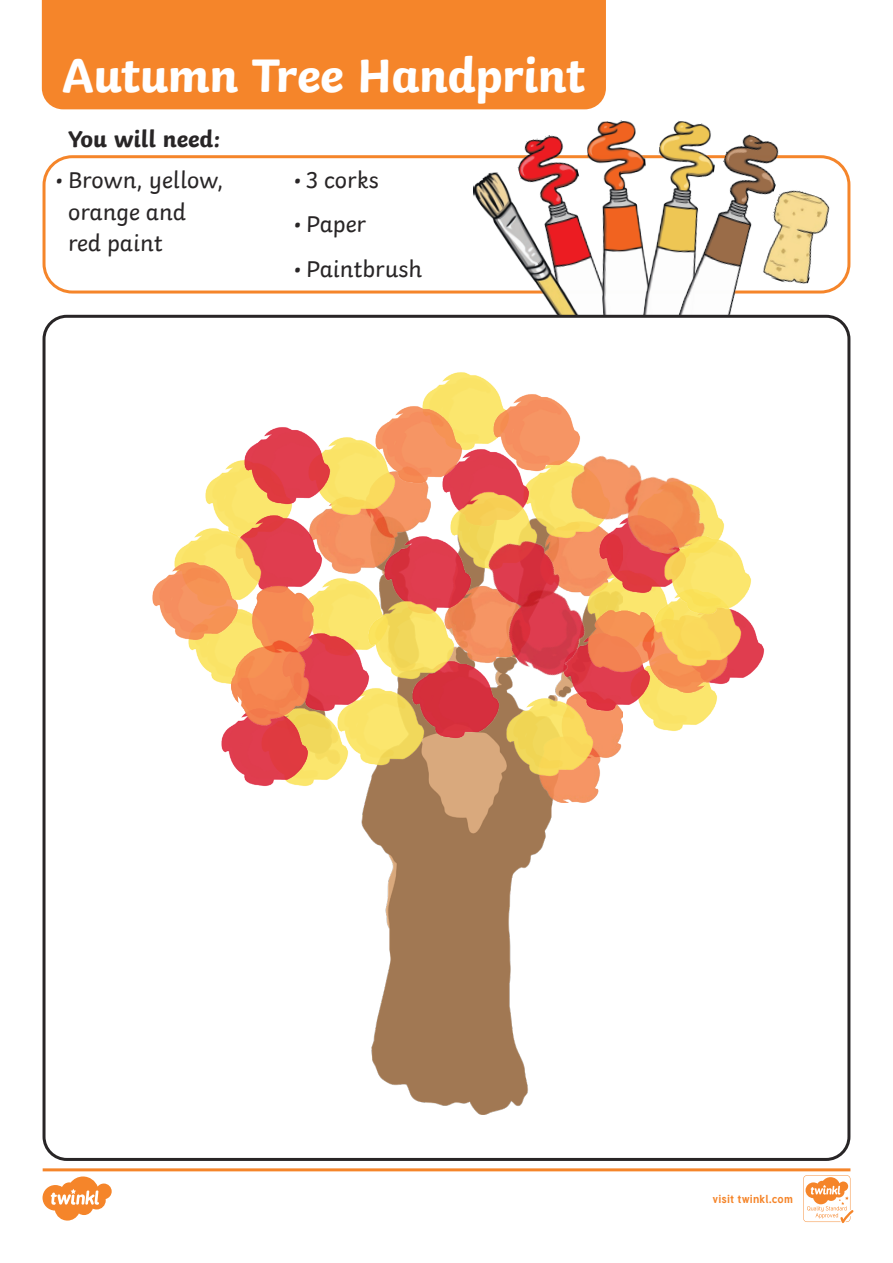
<style>
.page{position:relative;width:893px;height:1263px;background:#fff}
.page>*{position:absolute;margin:0;border:0;box-sizing:border-box;transform-origin:0 0}
.Heading_1{font:700 49.5px "Twinkl";letter-spacing:-.01em;color:#fff}
.t1{font:24px/31.5px "Twinkl";color:#282526}
.Heading_3{font:700 24px "Twinkl";color:#282526}
.t2{font:700 11.4px "Tuffy";letter-spacing:.015em;color:#f5852a}
</style>
<div class="page">
<div style="left:42px;top:0;width:564px;height:109px;background:#f5852a"></div>
<div style="left:43px;top:155px;width:807px;height:138px;border:3px solid #f5852a;border-radius:28px"></div>
<img style="left:512px;top:135px;width:73px;height:30px">
<img style="left:585px;top:120px;width:48px;height:45px">
<img style="left:633px;top:121px;width:77px;height:44px">
<img style="left:658px;top:130px;width:130px;height:185px">
<img style="left:472px;top:165px;width:188px;height:150px">
<img style="left:754px;top:185px;width:80px;height:104px">
<img style="left:361px;top:803px;width:192px;height:311px">
<img style="left:325px;top:500px;width:297px;height:303px">
<img style="left:310px;top:727px;width:41px;height:76px">
<img style="left:502px;top:700px;width:93px;height:92px">
<img style="left:325px;top:563px;width:55px;height:55px">
<img style="left:333px;top:696px;width:94px;height:86px">
<img style="left:325px;top:437px;width:73px;height:94px">
<img style="left:431px;top:372px;width:58px;height:62px">
<img style="left:540px;top:488px;width:13px;height:26px">
<img style="left:653px;top:692px;width:64px;height:39px">
<img style="left:205px;top:460px;width:35px;height:54px">
<img style="left:197px;top:657px;width:34px;height:27px">
<img style="left:380px;top:521px;width:66px;height:65px">
<img style="left:622px;top:564px;width:38px;height:35px">
<img style="left:673px;top:629px;width:92px;height:71px">
<img style="left:325px;top:618px;width:46px;height:109px">
<img style="left:559px;top:692px;width:94px;height:35px">
<img style="left:408px;top:696px;width:94px;height:59px">
<img style="left:221px;top:726px;width:89px;height:60px">
<img style="left:231px;top:500px;width:94px;height:76px">
<img style="left:240px;top:427px;width:93px;height:94px">
<img style="left:438px;top:434px;width:51px;height:109px">
<img style="left:446px;top:477px;width:94px;height:109px">
<img style="left:231px;top:576px;width:94px;height:162px">
<img style="left:553px;top:455px;width:170px;height:109px">
<img style="left:622px;top:599px;width:118px;height:93px">
<img style="left:457px;top:514px;width:165px;height:186px">
<img style="left:650px;top:574px;width:94px;height:109px">
<img style="left:660px;top:521px;width:94px;height:110px">
<img style="left:183px;top:514px;width:81px;height:109px">
<img style="left:364px;top:586px;width:93px;height:110px">
<img style="left:152px;top:547px;width:89px;height:110px">
<img style="left:371px;top:391px;width:94px;height:109px">
<img style="left:489px;top:382px;width:94px;height:106px">
<svg style="left:43px;top:1168px;width:810px;height:55px"></svg>
<p class="Heading_1" style="left:62px;top:35px;width:525px">Autumn Tree Handprint</p>
<p class="Heading_3" style="left:68px;top:119px;width:154px">You will need:</p>
<p class="t1" style="left:68px;top:162px;width:157px;text-indent:-13px">• Brown, yellow, orange and red paint</p>
<p class="t1" style="left:293px;top:162px;width:87px">• 3 corks</p>
<p class="t1" style="left:293px;top:206px;width:74px">• Paper</p>
<p class="t1" style="left:293px;top:251px;width:130px">• Paintbrush</p>
<p class="t2" style="left:712px;top:1190px;width:82px">visit twinkl.com</p>
</div>
